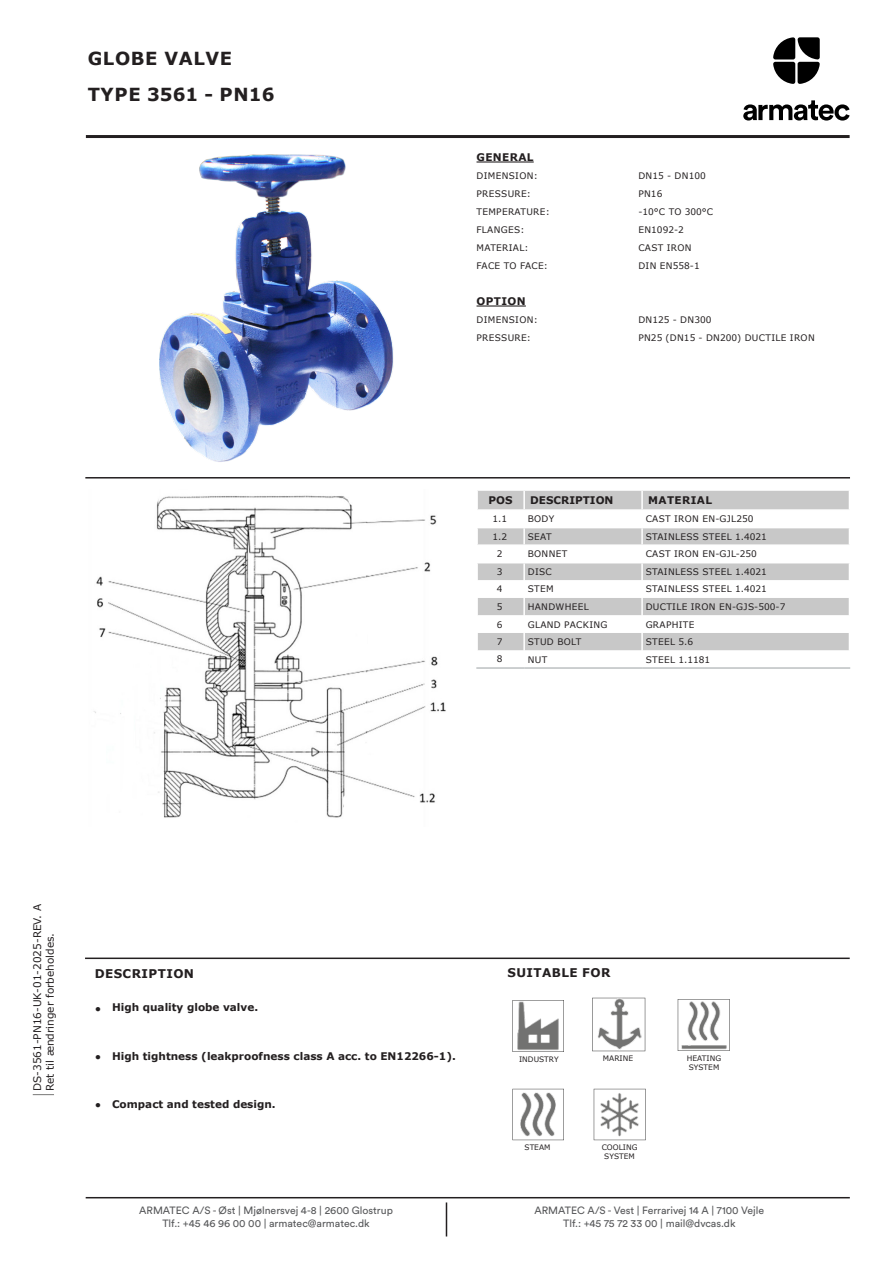
<style>
.page{position:relative;width:893px;height:1263px;background:#fff}
.page>*{position:absolute;margin:0;border:0;box-sizing:border-box;transform-origin:0 0}
.Datablad_B_Underoverskrift{font:700 18px "Verdana";letter-spacing:.015em;color:#231f20}
.Datablad_B_Underoverskrift-2{font:700 18px "Verdana";letter-spacing:.035em;color:#231f20}
.Datablad_H_Beskrivelse_overskrift{font:700 12px "Verdana";letter-spacing:.035em;color:#231f20}
.Datablad_I_Beskrivelse_tekst{font:12px "Verdana";color:#231f20}
.t1{font:10.5px/12.6px "Circular Std";color:#57585a;text-align:center}
.Datablad_I_Beskrivelse_tekst-2{font:700 10.5px "Verdana";color:#231f20}
.Datablad_N_Bundtekst{font:10.5px "Verdana";color:#231f20}
.Datablad_C_Rubrikoverskrift{font:700 10.5px "Verdana";letter-spacing:.035em;color:#231f20}
.Datablad_I_Beskrivelse_tekst-3{font:700 10.5px "Verdana";letter-spacing:.035em;color:#231f20}
.Datablad_G_Tabeltekst__forside{font:9px "Verdana";letter-spacing:.035em;color:#231f20}
.Datablad_D_Rubriktekst{font:9px "Verdana";letter-spacing:.035em;color:#231f20}
.Datablad_D_Rubriktekst-2{font:9px "Verdana";letter-spacing:.01em;color:#231f20}
.Datablad_D_Rubriktekst-3{font:7.5px/9px "Verdana";color:#231f20}
</style>
<div class="page">
<svg style="left:33px;top:1094px;width:21px;height:1px"></svg>
<hr style="left:86px;top:135px;width:764px;height:3px;background:#231f20">
<hr style="left:85px;top:477px;width:765px;height:1px;background:#231f20">
<hr style="left:85px;top:957px;width:765px;height:2px;background:#231f20">
<hr style="left:86px;top:1197px;width:764px;height:1px;background:#231f20">
<hr style="left:446px;top:1202px;width:1px;height:34px;background:#231f20">
<svg style="left:743px;top:100px;width:107px;height:21px"></svg>
<svg style="left:773px;top:37px;width:22px;height:22px"></svg>
<svg style="left:797px;top:37px;width:23px;height:23px"></svg>
<svg style="left:798px;top:62px;width:22px;height:22px"></svg>
<svg style="left:773px;top:62px;width:22px;height:22px"></svg>
<img style="left:160px;top:154px;width:234px;height:308px">
<img style="left:94px;top:495px;width:352px;height:323px">
<img style="left:512px;top:1000px;width:52px;height:52px">
<img style="left:592px;top:997px;width:54px;height:55px">
<img style="left:677px;top:999px;width:53px;height:52px">
<img style="left:593px;top:1088px;width:53px;height:53px">
<img style="left:512px;top:1088px;width:52px;height:53px">
<hr style="left:476px;top:161px;width:58px;height:2px;background:#231f20">
<hr style="left:476px;top:305px;width:50px;height:2px;background:#231f20">
<div style="left:478px;top:491px;width:371px;height:18px;background:#c8c8c8"></div>
<svg style="left:478px;top:528px;width:371px;height:123px;fill:#c8c8c8"></svg>
<hr style="left:524px;top:544px;width:118px;height:2px;background:#fff">
<hr style="left:642px;top:544px;width:208px;height:2px;background:#fff">
<hr style="left:524px;top:562px;width:118px;height:1px;background:#fff">
<hr style="left:642px;top:562px;width:208px;height:1px;background:#fff">
<svg style="left:523px;top:491px;width:2px;height:160px"></svg>
<svg style="left:641px;top:491px;width:2px;height:160px"></svg>
<hr style="left:476px;top:509px;width:48px;height:2px;background:#fff">
<hr style="left:524px;top:509px;width:118px;height:2px;background:#fff">
<hr style="left:642px;top:509px;width:208px;height:2px;background:#fff">
<hr style="left:476px;top:527px;width:48px;height:1px;background:#fff">
<hr style="left:476px;top:544px;width:48px;height:2px;background:#fff">
<hr style="left:476px;top:562px;width:48px;height:1px;background:#fff">
<hr style="left:476px;top:667px;width:48px;height:2px;background:#bcc0c1">
<hr style="left:524px;top:667px;width:118px;height:2px;background:#bcc0c1">
<hr style="left:642px;top:667px;width:208px;height:2px;background:#bcc0c1">
<p class="Datablad_B_Underoverskrift-2" style="left:88px;top:45px;width:146px">GLOBE VALVE</p>
<p class="Datablad_B_Underoverskrift" style="left:88px;top:81px;width:188px">TYPE 3561 - PN16</p>
<p class="Datablad_C_Rubrikoverskrift" style="left:476px;top:150px;width:59px">GENERAL</p>
<p class="Datablad_D_Rubriktekst" style="left:476px;top:170px;width:63px">DIMENSION:</p>
<p class="Datablad_D_Rubriktekst" style="left:638px;top:170px;width:69px">DN15 - DN100</p>
<p class="Datablad_D_Rubriktekst" style="left:476px;top:188px;width:56px">PRESSURE:</p>
<p class="Datablad_D_Rubriktekst" style="left:638px;top:188px;width:26px">PN16</p>
<p class="Datablad_D_Rubriktekst" style="left:476px;top:206px;width:75px">TEMPERATURE:</p>
<p class="Datablad_D_Rubriktekst" style="left:638px;top:206px;width:76px">-10°C TO 300°C</p>
<p class="Datablad_D_Rubriktekst" style="left:476px;top:224px;width:50px">FLANGES:</p>
<p class="Datablad_D_Rubriktekst" style="left:638px;top:224px;width:47px">EN1092-2</p>
<p class="Datablad_D_Rubriktekst" style="left:476px;top:242px;width:54px">MATERIAL:</p>
<p class="Datablad_D_Rubriktekst" style="left:638px;top:242px;width:55px">CAST IRON</p>
<p class="Datablad_D_Rubriktekst" style="left:476px;top:260px;width:73px">FACE TO FACE:</p>
<p class="Datablad_D_Rubriktekst" style="left:638px;top:260px;width:63px">DIN EN558-1</p>
<p class="Datablad_C_Rubrikoverskrift" style="left:476px;top:294px;width:51px">OPTION</p>
<p class="Datablad_D_Rubriktekst" style="left:476px;top:314px;width:63px">DIMENSION:</p>
<p class="Datablad_D_Rubriktekst-2" style="left:638px;top:314px;width:75px">DN125 - DN300</p>
<p class="Datablad_D_Rubriktekst" style="left:476px;top:332px;width:56px">PRESSURE:</p>
<p class="Datablad_D_Rubriktekst" style="left:638px;top:332px;width:178px">PN25 (DN15 - DN200) DUCTILE IRON</p>
<p class="Datablad_I_Beskrivelse_tekst-2" style="left:489px;top:493px;width:26px">POS</p>
<p class="Datablad_I_Beskrivelse_tekst-2" style="left:530px;top:493px;width:85px">DESCRIPTION</p>
<p class="Datablad_I_Beskrivelse_tekst-3" style="left:648px;top:493px;width:65px">MATERIAL</p>
<p class="Datablad_D_Rubriktekst" style="left:492px;top:513px;width:16px">1.1</p>
<p class="Datablad_G_Tabeltekst__forside" style="left:528px;top:513px;width:28px">BODY</p>
<p class="Datablad_G_Tabeltekst__forside" style="left:646px;top:513px;width:109px">CAST IRON EN-GJL250</p>
<p class="Datablad_D_Rubriktekst" style="left:492px;top:530px;width:16px">1.2</p>
<p class="Datablad_G_Tabeltekst__forside" style="left:528px;top:530px;width:25px">SEAT</p>
<p class="Datablad_G_Tabeltekst__forside" style="left:646px;top:530px;width:123px">STAINLESS STEEL 1.4021</p>
<p class="Datablad_D_Rubriktekst" style="left:497px;top:548px;width:7px">2</p>
<p class="Datablad_G_Tabeltekst__forside" style="left:528px;top:548px;width:41px">BONNET</p>
<p class="Datablad_G_Tabeltekst__forside" style="left:646px;top:548px;width:113px">CAST IRON EN-GJL-250</p>
<p class="Datablad_D_Rubriktekst" style="left:497px;top:566px;width:7px">3</p>
<p class="Datablad_G_Tabeltekst__forside" style="left:528px;top:565px;width:26px">DISC</p>
<p class="Datablad_G_Tabeltekst__forside" style="left:646px;top:565px;width:123px">STAINLESS STEEL 1.4021</p>
<p class="Datablad_D_Rubriktekst" style="left:497px;top:583px;width:7px">4</p>
<p class="Datablad_G_Tabeltekst__forside" style="left:528px;top:583px;width:27px">STEM</p>
<p class="Datablad_G_Tabeltekst__forside" style="left:646px;top:583px;width:123px">STAINLESS STEEL 1.4021</p>
<p class="Datablad_D_Rubriktekst" style="left:497px;top:601px;width:7px">5</p>
<p class="Datablad_G_Tabeltekst__forside" style="left:528px;top:601px;width:63px">HANDWHEEL</p>
<p class="Datablad_G_Tabeltekst__forside" style="left:646px;top:601px;width:141px">DUCTILE IRON EN-GJS-500-7</p>
<p class="Datablad_D_Rubriktekst" style="left:497px;top:618px;width:7px">6</p>
<p class="Datablad_G_Tabeltekst__forside" style="left:528px;top:618px;width:81px">GLAND PACKING</p>
<p class="Datablad_G_Tabeltekst__forside" style="left:646px;top:618px;width:50px">GRAPHITE</p>
<p class="Datablad_D_Rubriktekst" style="left:497px;top:636px;width:7px">7</p>
<p class="Datablad_G_Tabeltekst__forside" style="left:528px;top:636px;width:55px">STUD BOLT</p>
<p class="Datablad_G_Tabeltekst__forside" style="left:646px;top:636px;width:49px">STEEL 5.6</p>
<p class="Datablad_D_Rubriktekst" style="left:497px;top:653px;width:7px">8</p>
<p class="Datablad_G_Tabeltekst__forside" style="left:528px;top:653px;width:21px">NUT</p>
<p class="Datablad_G_Tabeltekst__forside" style="left:646px;top:653px;width:66px">STEEL 1.1181</p>
<p class="Datablad_N_Bundtekst" style="left:30px;top:1091px;width:188px;rotate:-90deg">DS-3561-PN16-UK-01-2025-REV. A</p>
<p class="Datablad_N_Bundtekst" style="left:43px;top:1091px;width:160px;rotate:-90deg">Ret til ændringer forbeholdes.</p>
<p class="Datablad_H_Beskrivelse_overskrift" style="left:95px;top:965px;width:101px">DESCRIPTION</p>
<p class="Datablad_I_Beskrivelse_tekst" style="left:95px;top:1000px;width:8px">•</p>
<p class="Datablad_I_Beskrivelse_tekst-2" style="left:112px;top:1000px;width:148px">High quality globe valve.</p>
<p class="Datablad_I_Beskrivelse_tekst-2" style="left:112px;top:1048px;width:345px">High tightness (leakproofness class A acc. to EN12266-1).</p>
<p class="Datablad_I_Beskrivelse_tekst-2" style="left:112px;top:1096px;width:165px">Compact and tested design.</p>
<p class="Datablad_I_Beskrivelse_tekst" style="left:95px;top:1048px;width:8px">•</p>
<p class="Datablad_I_Beskrivelse_tekst" style="left:95px;top:1096px;width:8px">•</p>
<p class="Datablad_H_Beskrivelse_overskrift" style="left:507px;top:964px;width:104px">SUITABLE FOR</p>
<p class="Datablad_D_Rubriktekst-3" style="left:519px;top:1054px;width:41px">INDUSTRY</p>
<p class="Datablad_D_Rubriktekst-3" style="left:603px;top:1054px;width:32px">MARINE</p>
<p class="Datablad_D_Rubriktekst-3" style="left:687px;top:1054px;width:36px">HEATING<br>SYSTEM</p>
<p class="Datablad_D_Rubriktekst-3" style="left:525px;top:1142px;width:27px">STEAM</p>
<p class="Datablad_D_Rubriktekst-3" style="left:602px;top:1142px;width:37px;text-align:center">COOLING<br>SYSTEM</p>
<p class="t1" style="left:139px;top:1204px;width:255px">ARMATEC A/S - Øst | Mjølnersvej 4-8 | 2600 Glostrup<br>Tlf.: +45 46 96 00 00 | armatec@armatec.dk</p>
<p class="t1" style="left:534px;top:1204px;width:231px">ARMATEC A/S - Vest | Ferrarivej 14 A | 7100 Vejle<br>Tlf.: +45 75 72 33 00 | mail@dvcas.dk</p>
</div>
